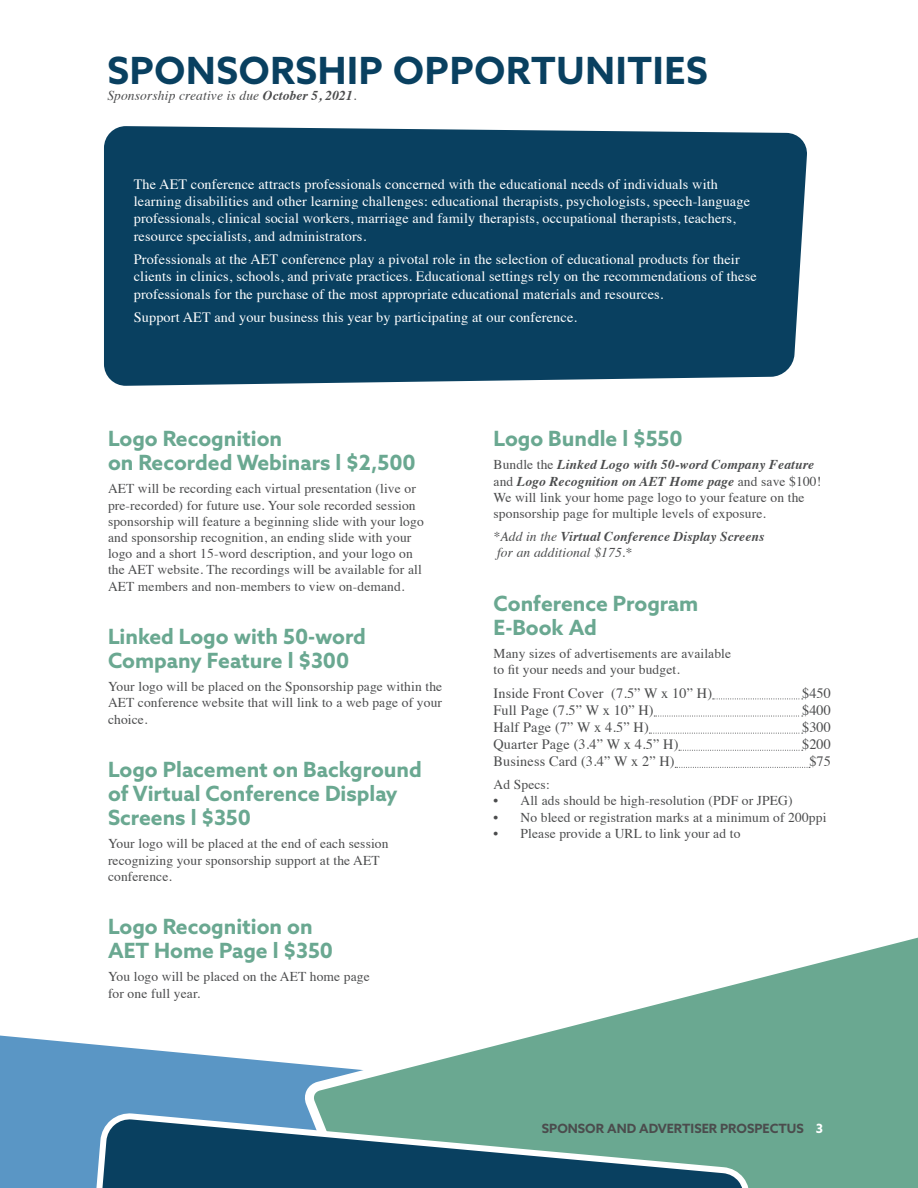
<style>
.page{position:relative;width:918px;height:1188px;background:#fff}
.page>*{position:absolute;margin:0;border:0;box-sizing:border-box;transform-origin:0 0}
.t1{font:700 37.5px "Azo Sans";letter-spacing:.02em;color:#094060}
.t2{font:700 21px/24px "Azo Sans";color:#6aa891}
.t3{font:14.25px/17.1px "Times";letter-spacing:.01em;color:#fff}
.t4{font:14.25px "Times";letter-spacing:.01em;color:#4b4c4d}
.t5{font:13.5px/16.2px "Times";letter-spacing:.01em;color:#4b4c4d}
.t6{font:italic 700 13.5px/16.2px "Times";letter-spacing:.01em;color:#4b4c4d}
.t7{font:italic 13.5px "Times";letter-spacing:.01em;color:#4b4c4d}
.t8{font:700 12.75px "Azo Sans";color:#4b4c4d}
.s1{font-weight:700}
.s2{font-weight:700;font-style:italic}
.s3{font-weight:400}
.s4{color:#fff}
</style>
<div class="page">
<svg style="left:0;top:1035px;width:297px;height:153px;background:#72a5cd"></svg>
<svg style="left:297px;top:937px;width:621px;height:251px"></svg>
<svg style="left:93px;top:1110px;width:661px;height:78px;background:#447884"></svg>
<svg style="left:713px;top:699px;width:90px;height:1px"></svg>
<svg style="left:654px;top:716px;width:149px;height:1px"></svg>
<svg style="left:649px;top:733px;width:154px;height:1px"></svg>
<svg style="left:679px;top:750px;width:124px;height:1px"></svg>
<svg style="left:675px;top:767px;width:135px;height:1px"></svg>
<div style="left:104px;top:126px;width:703px;height:260px;background:#094060"></div>
<h1 class="t1" style="left:107px;top:45px;width:602px">SPONSORSHIP OPPORTUNITIES</h1>
<p class="t7" style="left:107px;top:84px;width:251px">Sponsorship creative is due <span class="s1">October 5, 2021</span>.</p>
<p class="t3" style="left:134px;top:175px;width:618px">The AET conference attracts professionals concerned with the educational needs of individuals with learning disabilities and other learning challenges: educational therapists, psychologists, speech-language professionals, clinical social workers, marriage and family therapists, occupational therapists, teachers, resource specialists, and administrators.</p>
<p class="t3" style="left:134px;top:250px;width:624px">Professionals at the AET conference play a pivotal role in the selection of educational products for their clients in clinics, schools, and private practices. Educational settings rely on the recommendations of these professionals for the purchase of the most appropriate educational materials and resources.</p>
<p class="t3" style="left:134px;top:308px;width:445px">Support AET and your business this year by participating at our conference.</p>
<h2 class="t2" style="left:108px;top:427px;width:309px">Logo Recognition<br>on Recorded Webinars l $2,500</h2>
<p class="t5" style="left:108px;top:480px;width:317px">AET will be recording each virtual presentation (live or pre-recorded) for future use. Your sole recorded session sponsorship will feature a beginning slide with your logo and sponsorship recognition, an ending slide with your logo and a short 15-word description, and your logo on the AET website. The recordings will be available for all AET members and non-members to view on-demand.</p>
<h2 class="t2" style="left:108px;top:624px;width:260px">Linked Logo with 50-word<br>Company Feature l $300</h2>
<p class="t5" style="left:108px;top:677px;width:336px;text-align:justify">Your logo will be placed on the Sponsorship page within the AET conference website that will link to a web page of your choice.</p>
<h2 class="t2" style="left:108px;top:757px;width:315px">Logo Placement on Background of Virtual Conference Display<br>Screens l $350</h2>
<p class="t5" style="left:108px;top:835px;width:282px">Your logo will be placed at the end of each session recognizing your sponsorship support at the AET conference.</p>
<h2 class="t2" style="left:108px;top:915px;width:227px">Logo Recognition on<br>AET Home Page l $350</h2>
<p class="t5" style="left:108px;top:968px;width:263px">You logo will be placed on the AET home page for one full year.</p>
<h2 class="t2" style="left:494px;top:427px;width:191px">Logo Bundle l $550</h2>
<p class="t5" style="left:494px;top:456px;width:329px">Bundle the <span class="s2">Linked Logo with 50-word Company Feature </span>and <span class="s2">Logo Recognition on AET Home page</span> and save $100!<br>We will link your home page logo to your feature on the sponsorship page for multiple levels of exposure.</p>
<p class="t6" style="left:494px;top:527px;width:272px"><span class="s3">*Add in the</span> Virtual Conference Display Screens <span class="s3">for an additional $175.*</span></p>
<h2 class="t2" style="left:494px;top:591px;width:206px">Conference Program<br>E-Book Ad</h2>
<p class="t5" style="left:494px;top:644px;width:239px">Many sizes of advertisements are available to fit your needs and your budget.</p>
<p class="t4" style="left:494px;top:680px;width:220px">Inside Front Cover (7.5” W x 10” H)</p>
<p class="t4" style="left:802px;top:680px;width:30px">$450</p>
<p class="t4" style="left:494px;top:697px;width:162px">Full Page (7.5” W x 10” H)</p>
<p class="t4" style="left:802px;top:697px;width:30px">$400</p>
<p class="t4" style="left:494px;top:714px;width:157px">Half Page (7” W x 4.5” H)</p>
<p class="t4" style="left:802px;top:714px;width:30px">$300</p>
<p class="t4" style="left:494px;top:731px;width:186px">Quarter Page (3.4” W x 4.5” H)</p>
<p class="t4" style="left:802px;top:731px;width:30px">$200</p>
<p class="t4" style="left:494px;top:748px;width:183px">Business Card (3.4” W x 2” H)</p>
<p class="t4" style="left:809px;top:748px;width:23px">$75</p>
<p class="t5" style="left:494px;top:775px;width:58px">Ad Specs:</p>
<p class="t5" style="left:494px;top:792px;width:301px">• All ads should be high-resolution (PDF or JPEG)</p>
<p class="t5" style="left:494px;top:808px;width:334px">• No bleed or registration marks at a minimum of 200ppi</p>
<p class="t5" style="left:494px;top:824px;width:248px">• Please provide a URL to link your ad to</p>
<p class="t8" style="left:542px;top:1119px;width:283px">SPONSOR AND ADVERTISER PROSPECTUS <span class="s4">3</span></p>
</div>
